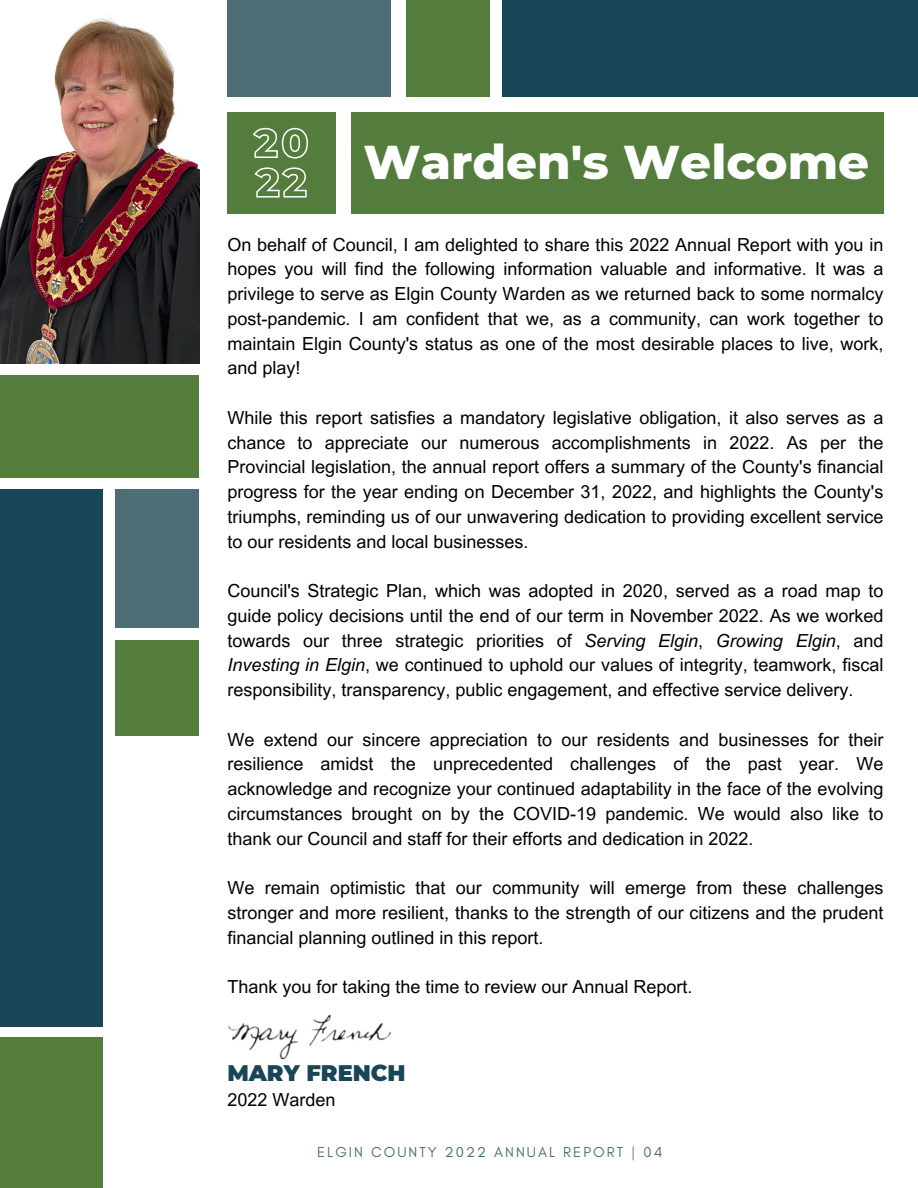
<style>
.page{position:relative;width:918px;height:1188px;background:#fff}
.page>*{position:absolute;margin:0;border:0;box-sizing:border-box;transform-origin:0 0}
.t1{font:800 48.3px "Montserrat";color:#fff}
.t2{font:900 22.5px "Montserrat";color:#194657}
.t3{font:18px/24.8px "Arial MT Pro";color:#000;text-align:justify}
.t4{font:14.7px "Glacial Indifference";letter-spacing:.14em;color:#4d6e74}
.s1{font-style:italic}
</style>
<div class="page">
<div style="left:227px;top:0;width:164px;height:97px;background:#4d6e74"></div>
<img style="left:0;top:15px;width:199px;height:349px">
<div style="left:0;top:489px;width:103px;height:537px;background:#194657"></div>
<div style="left:116px;top:489px;width:83px;height:138px;background:#4d6e74"></div>
<img style="left:228px;top:1014px;width:163px;height:45px">
<div style="left:227px;top:113px;width:108px;height:101px;background:#547c3c"></div>
<svg style="left:252px;top:127px;width:56px;height:32px"></svg>
<svg style="left:254px;top:167px;width:53px;height:31px"></svg>
<div style="left:351px;top:113px;width:532px;height:101px;background:#547c3c"></div>
<div style="left:116px;top:640px;width:83px;height:95px;background:#547c3c"></div>
<div style="left:407px;top:0;width:83px;height:97px;background:#547c3c"></div>
<div style="left:0;top:375px;width:199px;height:103px;background:#547c3c"></div>
<div style="left:502px;top:0;width:416px;height:97px;background:#194657"></div>
<div style="left:0;top:1038px;width:103px;height:150px;background:#547c3c"></div>
<p class="t1" style="left:364px;top:132px;width:507px">Warden's Welcome</p>
<p class="t3" style="left:227px;top:234px;width:658px">On behalf of Council, I am delighted to share this 2022 Annual Report with you in hopes you will find the following information valuable and informative. It was a privilege to serve as Elgin County Warden as we returned back to some normalcy post-pandemic. I am confident that we, as a community, can work together to maintain Elgin County's status as one of the most desirable places to live, work, and play!</p>
<p class="t3" style="left:227px;top:407px;width:658px">While this report satisfies a mandatory legislative obligation, it also serves as a chance to appreciate our numerous accomplishments in 2022. As per the Provincial legislation, the annual report offers a summary of the County's financial progress for the year ending on December 31, 2022, and highlights the County's triumphs, reminding us of our unwavering dedication to providing excellent service to our residents and local businesses.</p>
<p class="t3" style="left:227px;top:581px;width:658px">Council's Strategic Plan, which was adopted in 2020, served as a road map to guide policy decisions until the end of our term in November 2022. As we worked towards our three strategic priorities of <span class="s1">Serving Elgin</span>, <span class="s1">Growing Elgin</span>, and <span class="s1">Investing in Elgin</span>, we continued to uphold our values of integrity, teamwork, fiscal responsibility, transparency, public engagement, and effective service delivery.</p>
<p class="t3" style="left:227px;top:729px;width:658px">We extend our sincere appreciation to our residents and businesses for their resilience amidst the unprecedented challenges of the past year. We acknowledge and recognize your continued adaptability in the face of the evolving circumstances brought on by the COVID-19 pandemic. We would also like to thank our Council and staff for their efforts and dedication in 2022.</p>
<p class="t3" style="left:227px;top:878px;width:658px">We remain optimistic that our community will emerge from these challenges stronger and more resilient, thanks to the strength of our citizens and the prudent financial planning outlined in this report.</p>
<p class="t3" style="left:227px;top:977px;width:467px">Thank you for taking the time to review our Annual Report.</p>
<p class="t2" style="left:227px;top:1059px;width:180px">MARY FRENCH</p>
<p class="t3" style="left:227px;top:1089px;width:110px">2022 Warden</p>
<p class="t4" style="left:317px;top:1143px;width:347px">ELGIN COUNTY 2022 ANNUAL REPORT | 04</p>
</div>
